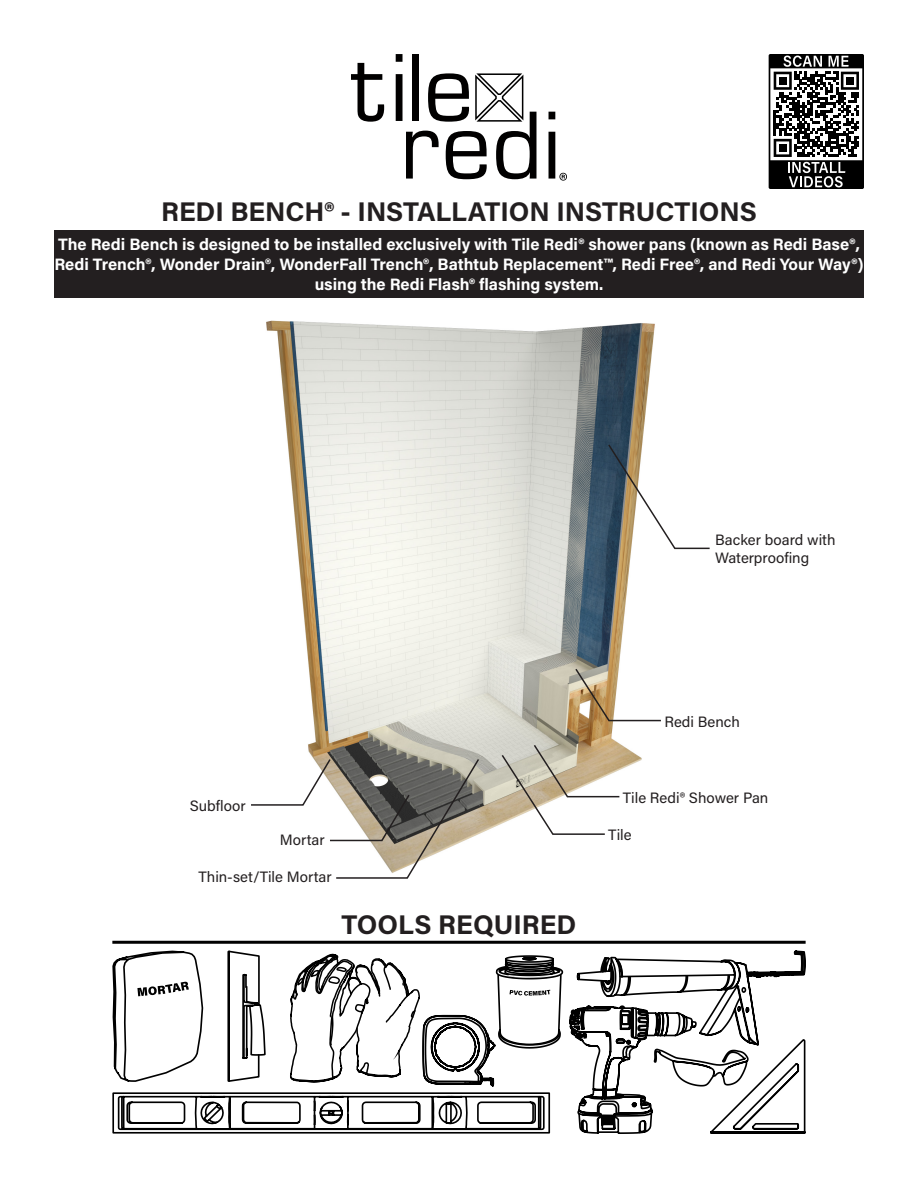
<style>
.page{position:relative;width:918px;height:1188px;background:#fff}
.page>*{position:absolute;margin:0;border:0;box-sizing:border-box;transform-origin:0 0}
.t1{font:700 27px "Acumin Pro";color:#231f20}
.t2{font:700 16.5px/19.8px "Acumin Pro";color:#fff;text-align:center}
.t3{font:15px/18px "Acumin Pro";color:#231f20}
</style>
<div class="page">
<img style="left:266px;top:320px;width:389px;height:514px">
<svg style="left:351px;top:63px;width:33px;height:59px"></svg>
<svg style="left:396px;top:54px;width:140px;height:125px"></svg>
<svg style="left:549px;top:112px;width:18px;height:69px"></svg>
<div style="left:54px;top:230px;width:810px;height:67px;background:#231f20"></div>
<svg style="left:112px;top:940px;width:694px;height:194px"></svg>
<svg style="left:769px;top:54px;width:95px;height:135px"></svg>
<svg style="left:251px;top:757px;width:229px;height:122px"></svg>
<svg style="left:607px;top:443px;width:103px;height:107px"></svg>
<svg style="left:500px;top:743px;width:121px;height:92px"></svg>
<svg style="left:574px;top:667px;width:87px;height:55px"></svg>
<p class="t1" style="left:161px;top:192px;width:597px">REDI BENCH® - INSTALLATION INSTRUCTIONS</p>
<p class="t2" style="left:54px;top:234px;width:811px">The Redi Bench is designed to be installed exclusively with Tile Redi® shower pans (known as Redi Base®,<br>Redi Trench®, Wonder Drain®, WonderFall Trench®, Bathtub Replacement™, Redi Free®, and Redi Your Way®) using the Redi Flash® flashing system.</p>
<p class="t3" style="left:715px;top:530px;width:122px">Backer board with<br>Waterproofing</p>
<p class="t3" style="left:190px;top:796px;width:57px">Subfloor</p>
<p class="t3" style="left:280px;top:831px;width:46px">Mortar</p>
<p class="t3" style="left:199px;top:867px;width:135px">Thin-set/Tile Mortar</p>
<p class="t1" style="left:342px;top:906px;width:236px">TOOLS REQUIRED</p>
<p class="t3" style="left:664px;top:712px;width:77px">Redi Bench</p>
<p class="t3" style="left:623px;top:788px;width:147px">Tile Redi® Shower Pan</p>
<p class="t3" style="left:608px;top:826px;width:25px">Tile</p>
</div>
